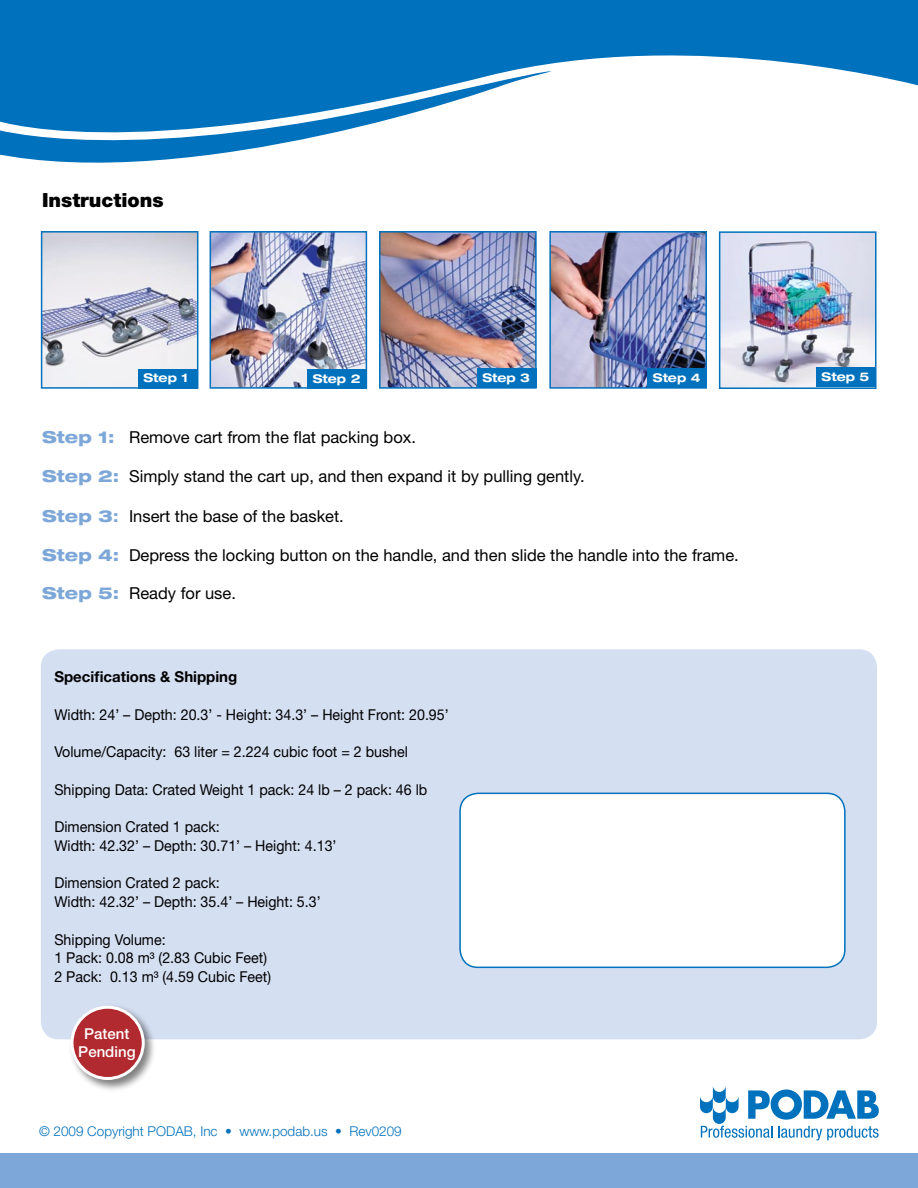
<style>
.page{position:relative;width:918px;height:1188px;background:#fff}
.page>*{position:absolute;margin:0;border:0;box-sizing:border-box;transform-origin:0 0}
.t1{font:900 19.5px "Helvetica Neue";color:#000}
.t2{font:16.5px "Helvetica Neue";color:#000}
.t3{font:15px/18.8px "Helvetica Neue";color:#000;scale:.95 1}
.t4{font:700 15px "Helvetica Neue";color:#000}
.t5{font:500 15px/18px "Helvetica Neue";color:#fff;text-align:center}
.t6{font:300 13.5px "Helvetica Neue";color:#0071bc}
.t7{font:700 expanded 12px "Helvetica Neue";color:#fff}
.s1{font-weight:800;font-stretch:expanded;color:#7da7d8}
.s2{font-weight:700;font-stretch:expanded;color:#7da7d8}
</style>
<div class="page">
<div style="left:0;top:1153px;width:918px;height:35px;background:#7da7d8"></div>
<svg style="left:700px;top:1086px;width:179px;height:54px"></svg>
<div style="left:0;top:0;width:918px;height:163px;background:#0071bc"></div>
<svg style="left:40px;top:55px;width:878px;height:334px"></svg>
<img style="left:44px;top:234px;width:151px;height:152px">
<div style="left:41px;top:231px;width:157px;height:158px;border:2px solid #0071bc"></div>
<img style="left:213px;top:234px;width:151px;height:152px">
<div style="left:210px;top:231px;width:157px;height:158px;border:2px solid #0071bc"></div>
<img style="left:382px;top:234px;width:152px;height:152px">
<div style="left:379px;top:231px;width:158px;height:158px;border:2px solid #0071bc"></div>
<img style="left:552px;top:234px;width:152px;height:152px">
<div style="left:549px;top:231px;width:158px;height:158px;border:2px solid #0071bc"></div>
<div style="left:41px;top:649px;width:836px;height:390px;background:#d4dff2;border-radius:18px"></div>
<div style="left:460px;top:793px;width:385px;height:174px;background:#fff;border-radius:18px"></div>
<div style="left:459px;top:793px;width:387px;height:175px;border:2px solid #0071bc;border-radius:18px"></div>
<img style="left:722px;top:234px;width:152px;height:152px">
<div style="left:719px;top:231px;width:158px;height:158px;border:2px solid #0071bc"></div>
<div style="left:138px;top:369px;width:59px;height:19px;background:#0071bc"></div>
<div style="left:307px;top:369px;width:60px;height:20px;background:#0071bc"></div>
<div style="left:477px;top:369px;width:59px;height:19px;background:#0071bc"></div>
<div style="left:647px;top:369px;width:60px;height:19px;background:#0071bc"></div>
<div style="left:816px;top:368px;width:60px;height:19px;background:#0071bc"></div>
<svg style="left:0;top:69px;width:565px;height:126px;fill:#fff"></svg>
<div style="left:68px;top:1003px;width:90px;height:90px;background:#000;opacity:.5"></div>
<div style="left:72px;top:1007px;width:71px;height:71px;background:#b12a30;border-radius:50%"></div>
<div style="left:70px;top:1006px;width:75px;height:74px;border:3px solid #fff;border-radius:50%"></div>
<h1 class="t1" style="left:42px;top:188px;width:123px">Instructions</h1>
<p class="t7" style="left:143px;top:371px;width:46px">Step 1</p>
<p class="t7" style="left:313px;top:371px;width:49px">Step 2</p>
<p class="t7" style="left:482px;top:370px;width:49px">Step 3</p>
<p class="t7" style="left:653px;top:370px;width:49px">Step 4</p>
<p class="t7" style="left:822px;top:369px;width:49px">Step 5</p>
<p class="t2" style="left:42px;top:427px;width:375px"><span class="s1">Step 1:</span> Remove cart from the flat packing box.</p>
<p class="t2" style="left:42px;top:467px;width:544px"><span class="s1">Step 2:</span> Simply stand the cart up, and then expand it by pulling gently.</p>
<p class="t2" style="left:42px;top:506px;width:303px"><span class="s1">Step 3</span><span class="s2">:</span> Insert the base of the basket.</p>
<p class="t2" style="left:42px;top:546px;width:698px"><span class="s1">Step 4:</span> Depress the locking button on the handle, and then slide the handle into the frame.</p>
<p class="t2" style="left:42px;top:584px;width:195px"><span class="s1">Step 5:</span> Ready for use.</p>
<p class="t4" style="left:54px;top:667px;width:185px">Specifications &amp; Shipping</p>
<p class="t3" style="left:54px;top:705px;width:417px">Width: 24’ – Depth: 20.3’ - Height: 34.3’ – Height Front: 20.95’</p>
<p class="t3" style="left:54px;top:742px;width:374px">Volume/Capacity: 63 liter = 2.224 cubic foot = 2 bushel</p>
<p class="t3" style="left:54px;top:780px;width:394px">Shipping Data: Crated Weight 1 pack: 24 lb – 2 pack: 46 lb</p>
<p class="t3" style="left:54px;top:817px;width:299px">Dimension Crated 1 pack:<br>Width: 42.32’ – Depth: 30.71’ – Height: 4.13’</p>
<p class="t3" style="left:54px;top:873px;width:282px">Dimension Crated 2 pack:<br>Width: 42.32’ – Depth: 35.4’ – Height: 5.3’</p>
<p class="t3" style="left:54px;top:930px;width:230px">Shipping Volume:<br>1 Pack: 0.08 m³ (2.83 Cubic Feet)<br>2 Pack: 0.13 m³ (4.59 Cubic Feet)</p>
<p class="t5" style="left:78px;top:1025px;width:59px">Patent<br>Pending</p>
<p class="t6" style="left:39px;top:1123px;width:364px">© 2009 Copyright PODAB, Inc • www.podab.us • Rev0209</p>
</div>
